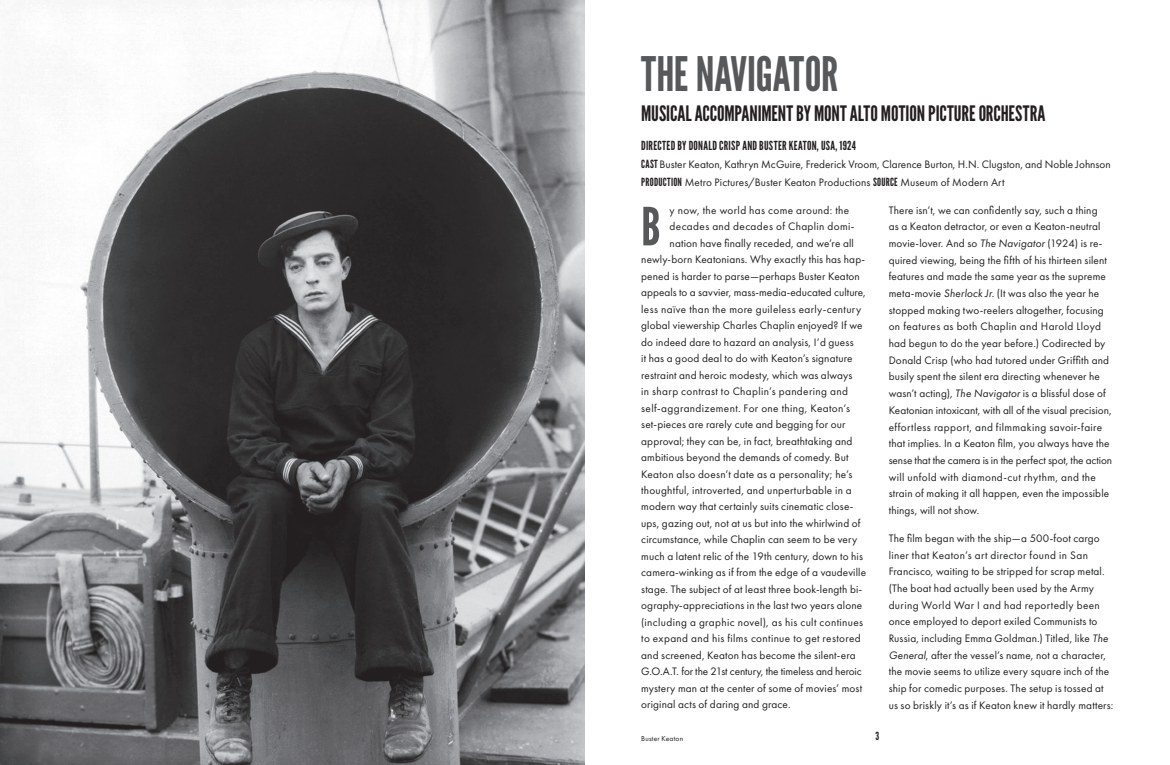
<style>
.page{position:relative;width:1170px;height:765px;background:#fff}
.page>*{position:absolute;margin:0;border:0;box-sizing:border-box;transform-origin:0 0}
.t1{font:52.5px "League Gothic";color:#57585a}
.t2{font:47.5px "League Gothic";letter-spacing:-.005em;color:#57585a}
.t3{font:21.25px "League Gothic";letter-spacing:-.005em;color:#231f20}
.t4{font:12.5px "League Gothic";letter-spacing:.02em;color:#231f20}
.t5{font:11.25px/16.6px "Futura PT";letter-spacing:.01em;color:#1f2020}
.t6{font:11.25px "Futura PT";letter-spacing:.03em;color:#1f2020}
.t7{font:11.25px/17.8px "Futura PT";letter-spacing:.005em;color:#231f20}
.t8{font:11.25px "Futura PT";letter-spacing:-.01em;color:#1f2020}
.t9{font:11.25px "Futura PT";letter-spacing:.035em;color:#1f2020}
.t10{font:11.25px "League Gothic";color:#231f20}
.t11{font:7.5px "Futura PT";letter-spacing:.025em;color:#231f20}
.s1{font-family:"League Gothic"}
.s2{font-style:italic}
</style>
<div class="page">
<img style="left:0;top:0;width:585px;height:765px">
<h2 class="t2" style="left:641px;top:46px;width:198px">THE NAVIGATOR</h2>
<h3 class="t3" style="left:641px;top:101px;width:406px">MUSICAL ACCOMPANIMENT BY MONT ALTO MOTION PICTURE ORCHESTRA</h3>
<p class="t4" style="left:641px;top:138px;width:216px">DIRECTED BY DONALD CRISP AND BUSTER KEATON, USA, 1924</p>
<p class="t7" style="left:641px;top:155px;width:471px"><span class="s1">CAST</span> Buster Keaton, Kathryn McGuire, Frederick Vroom, Clarence Burton, H.N. Clugston, and Noble Johnson<br><span class="s1">PRODUCTION</span> Metro Pictures/Buster Keaton Productions <span class="s1">SOURCE</span> Museum of Modern Art</p>
<p class="t6" style="left:670px;top:203px;width:181px">y now, the world has come around: the</p>
<p class="t6" style="left:670px;top:220px;width:186px">decades and decades of Chaplin domi-</p>
<p class="t5" style="left:670px;top:234px;width:186px">nation have finally receded, and we’re all</p>
<p class="t5" style="left:641px;top:251px;width:225px">newly-born Keatonians. Why exactly this has hap-</p>
<p class="t5" style="left:641px;top:267px;width:220px">pened is harder to parse—perhaps Buster Keaton</p>
<p class="t5" style="left:641px;top:284px;width:226px">appeals to a savvier, mass-media-educated culture,</p>
<p class="t9" style="left:641px;top:302px;width:222px">less naïve than the more guileless early-century</p>
<p class="t5" style="left:641px;top:317px;width:223px">global viewership Charles Chaplin enjoyed? If we</p>
<p class="t5" style="left:641px;top:333px;width:214px">do indeed dare to hazard an analysis, I’d guess</p>
<p class="t5" style="left:641px;top:350px;width:213px">it has a good deal to do with Keaton’s signature</p>
<p class="t5" style="left:641px;top:366px;width:213px">restraint and heroic modesty, which was always</p>
<p class="t6" style="left:641px;top:385px;width:208px">in sharp contrast to Chaplin’s pandering and</p>
<p class="t6" style="left:641px;top:401px;width:210px">self-aggrandizement. For one thing, Keaton’s</p>
<p class="t5" style="left:641px;top:416px;width:206px">set-pieces are rarely cute and begging for our</p>
<p class="t5" style="left:641px;top:432px;width:213px">approval; they can be, in fact, breathtaking and</p>
<p class="t5" style="left:641px;top:449px;width:209px">ambitious beyond the demands of comedy. But</p>
<p class="t5" style="left:641px;top:465px;width:213px">Keaton also doesn’t date as a personality; he’s</p>
<p class="t5" style="left:641px;top:482px;width:212px">thoughtful, introverted, and unperturbable in a</p>
<p class="t5" style="left:641px;top:498px;width:214px">modern way that certainly suits cinematic close-</p>
<p class="t5" style="left:641px;top:515px;width:221px">ups, gazing out, not at us but into the whirlwind of</p>
<p class="t5" style="left:641px;top:531px;width:217px">circumstance, while Chaplin can seem to be very</p>
<p class="t5" style="left:641px;top:548px;width:223px">much a latent relic of the 19th century, down to his</p>
<p class="t5" style="left:641px;top:564px;width:226px">camera-winking as if from the edge of a vaudeville</p>
<p class="t5" style="left:641px;top:581px;width:222px">stage. The subject of at least three book-length bi-</p>
<p class="t5" style="left:641px;top:597px;width:223px">ography-appreciations in the last two years alone</p>
<p class="t6" style="left:641px;top:616px;width:223px">(including a graphic novel), as his cult continues</p>
<p class="t6" style="left:641px;top:632px;width:221px">to expand and his films continue to get restored</p>
<p class="t5" style="left:641px;top:647px;width:216px">and screened, Keaton has become the silent-era</p>
<p class="t8" style="left:641px;top:665px;width:222px">G.O.A.T. for the 21st century, the timeless and heroic</p>
<p class="t5" style="left:641px;top:680px;width:222px">mystery man at the center of some of movies’ most</p>
<p class="t5" style="left:641px;top:696px;width:151px">original acts of daring and grace.</p>
<p class="t5" style="left:889px;top:202px;width:225px">There isn’t, we can confidently say, such a thing<br>as a Keaton detractor, or even a Keaton-neutral movie-lover. And so <span class="s2">The Navigator</span> (1924) is re&shy;quired viewing, being the fifth of his thirteen silent features and made the same year as the supreme meta-movie <span class="s2">Sherlock Jr.</span> (It was also the year he stopped making two-reelers altogether, focusing on features as both Chaplin and Harold Lloyd had begun to do the year before.) Codirected by Donald Crisp (who had tutored under Griffith and busily spent the silent era directing whenever he wasn’t acting), <span class="s2">The Navigator</span> is a blissful dose of Keatonian intoxicant, with all of the visual precision, effortless rapport, and filmmaking savoir-faire that implies. In a Keaton film, you always have the sense that the camera is in the perfect spot, the action will unfold with diamond-cut rhythm, and the strain of making it all happen, even the impossible things, will not show.</p>
<p class="t5" style="left:889px;top:530px;width:226px">The film began with the ship—a 500-foot cargo liner that Keaton’s art director found in San Francisco, waiting to be stripped for scrap metal. (The boat had actually been used by the Army during World War I and had reportedly been once employed to deport exiled Communists to Russia, including Emma Goldman.) Titled, like <span class="s2">The General</span>, after the vessel’s name, not a character, the movie seems to utilize every square inch of the ship for comedic purposes. The setup is tossed at us so briskly it’s as if Keaton knew it hardly matters:</p>
<h1 class="t1" style="left:641px;top:195px;width:21px">B</h1>
<p class="t11" style="left:641px;top:734px;width:43px">Buster Keaton</p>
<p class="t10" style="left:876px;top:729px;width:5px">3</p>
</div>
